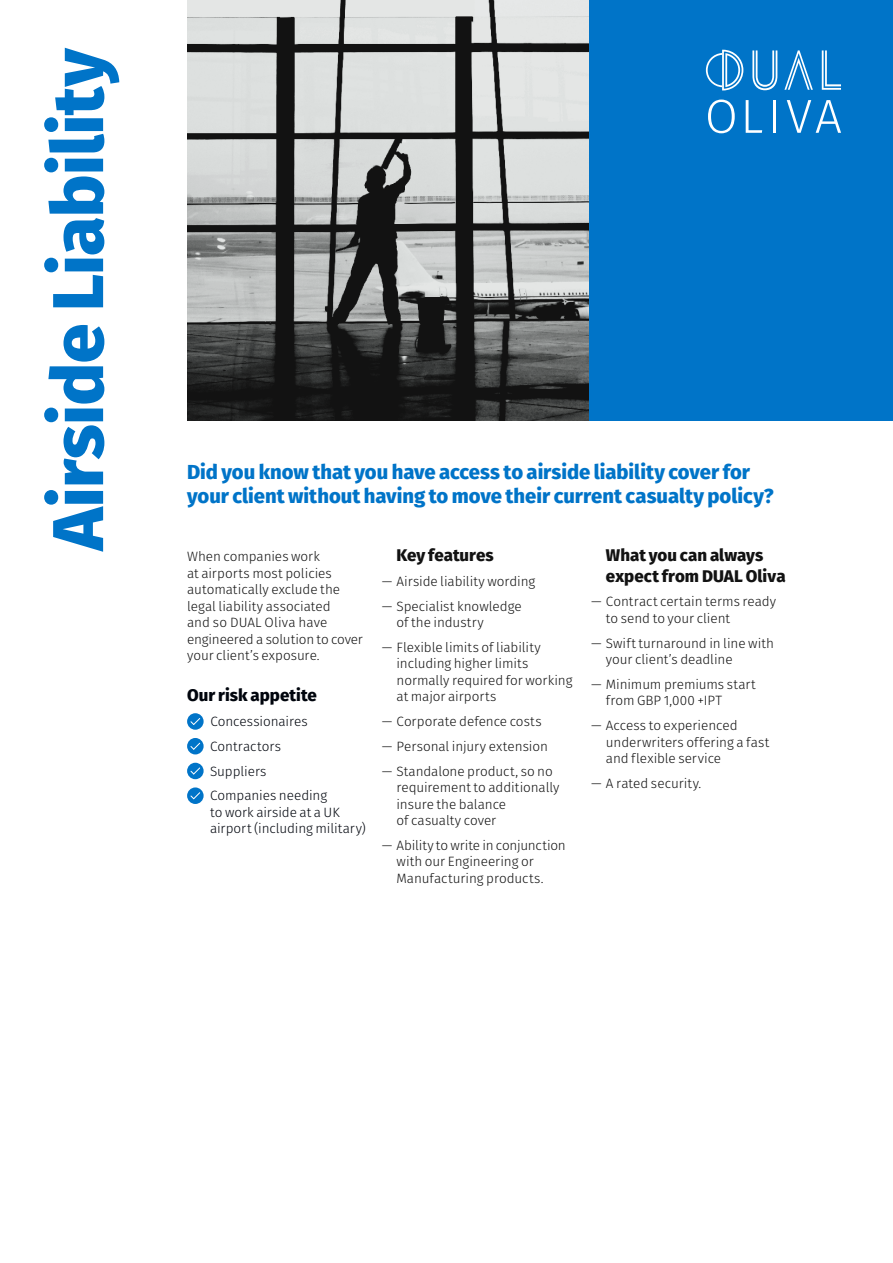
<style>
.page{position:relative;width:893px;height:1263px;background:#fff}
.page>*{position:absolute;margin:0;border:0;box-sizing:border-box;transform-origin:0 0}
.t1{font:800 71.85px "Fira Sans";letter-spacing:-.015em;color:#0074c8}
.t2{font:800 20.25px/24.8px "Fira Sans";color:#0074c8}
.t3{font:800 16.8px/20.5px "Fira Sans";color:#121212}
.t4{font:800 16.8px "Fira Sans";color:#00050d}
.t5{font:300 13.5px/16.5px "Fira Sans";letter-spacing:-.005em;color:#121212}
.t6{font:300 13.5px/24.8px "Fira Sans";letter-spacing:-.005em;color:#00050d}
</style>
<div class="page">
<div style="left:589px;top:0;width:304px;height:421px;background:#0074c8"></div>
<svg style="left:187px;top:713px;width:17px;height:17px"></svg>
<svg style="left:190px;top:717px;width:11px;height:8px"></svg>
<div style="left:187px;top:738px;width:17px;height:16px;background:#0074c8;border-radius:50%"></div>
<svg style="left:190px;top:742px;width:11px;height:8px"></svg>
<div style="left:187px;top:763px;width:17px;height:16px;background:#0074c8;border-radius:50%"></div>
<svg style="left:190px;top:767px;width:11px;height:8px"></svg>
<svg style="left:187px;top:787px;width:17px;height:17px"></svg>
<svg style="left:190px;top:792px;width:11px;height:8px"></svg>
<svg style="left:822px;top:50px;width:19px;height:40px"></svg>
<svg style="left:752px;top:50px;width:25px;height:40px"></svg>
<svg style="left:784px;top:50px;width:29px;height:40px"></svg>
<svg style="left:706px;top:50px;width:37px;height:40px"></svg>
<svg style="left:708px;top:100px;width:27px;height:33px"></svg>
<svg style="left:746px;top:100px;width:16px;height:33px"></svg>
<hr style="left:773px;top:100px;width:3px;height:33px;background:#fff">
<svg style="left:787px;top:100px;width:54px;height:33px"></svg>
<img style="left:187px;top:0;width:402px;height:421px">
<h1 class="t1" style="left:16px;top:550px;width:505px;rotate:-90deg">Airside Liability</h1>
<h2 class="t2" style="left:187px;top:457px;width:588px">Did you know that you have access to airside liability cover for your client without having to move their current casualty policy?</h2>
<p class="t5" style="left:187px;top:548px;width:177px">When companies work<br>at airports most policies automatically exclude the legal liability associated<br>and so DUAL Oliva have engineered a solution to cover your client’s exposure.</p>
<p class="t4" style="left:187px;top:681px;width:131px">Our risk appetite</p>
<p class="t6" style="left:210px;top:709px;width:119px">Concessionaires<br>Contractors<br>Suppliers<br>Companies needing</p>
<p class="t6" style="left:210px;top:804px;width:157px;line-height:16.5px">to work airside at a UK airport (including military)</p>
<p class="t3" style="left:396px;top:543px;width:99px">Key features</p>
<p class="t5" style="left:382px;top:573px;width:155px">— Airside liability wording</p>
<p class="t5" style="left:396px;top:597px;width:127px;text-indent:-15px">— Specialist knowledge of the industry</p>
<p class="t5" style="left:396px;top:639px;width:178px;text-indent:-15px">— Flexible limits of liability including higher limits normally required for working at major airports</p>
<p class="t5" style="left:382px;top:713px;width:161px">— Corporate defence costs</p>
<p class="t5" style="left:382px;top:738px;width:168px">— Personal injury extension</p>
<p class="t5" style="left:396px;top:762px;width:165px;text-indent:-15px">— Standalone product, so no requirement to additionally insure the balance<br>of casualty cover</p>
<p class="t5" style="left:396px;top:837px;width:171px;text-indent:-15px">— Ability to write in conjunction with our Engineering or<br>Manufacturing products.</p>
<p class="t3" style="left:606px;top:543px;width:181px">What you can always expect from DUAL Oliva</p>
<p class="t5" style="left:606px;top:593px;width:172px;text-indent:-15px">— Contract certain terms ready to send to your client</p>
<p class="t5" style="left:606px;top:635px;width:170px;text-indent:-15px">— Swift turnaround in line with your client’s deadline</p>
<p class="t5" style="left:606px;top:676px;width:151px;text-indent:-15px">— Minimum premiums start from GBP 1,000 +IPT</p>
<p class="t5" style="left:606px;top:717px;width:165px;text-indent:-15px">— Access to experienced underwriters offering a fast and flexible service</p>
<p class="t5" style="left:591px;top:775px;width:112px">— A rated security.</p>
</div>
